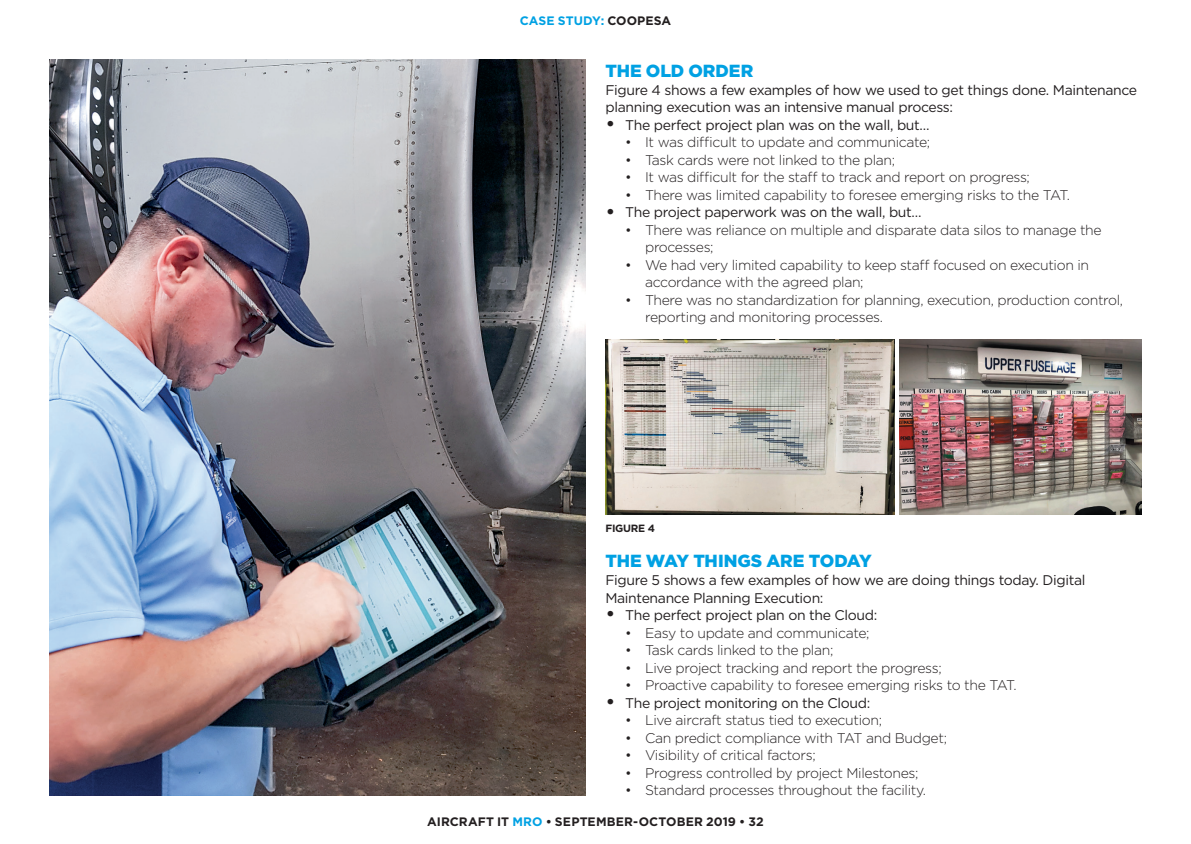
<style>
.page{position:relative;width:1191px;height:844px;background:#fff}
.page>*{position:absolute;margin:0;border:0;box-sizing:border-box;transform-origin:0 0}
.MAIN_Crosshead_1{font:900 17.5px "Gotham";letter-spacing:-.005em;color:#00a1e3}
.MAIN_Body_Copy_Bulle{font:300 14px/17.5px "Gotham";letter-spacing:-.025em;color:#231f20}
.MAIN_Body_Copy_No_In{font:14px/17.5px "Gotham";letter-spacing:-.025em;color:#231f20}
.MAIN_Crosshead_2{font:700 12.25px "Gotham";letter-spacing:.01em;color:#231f20}
.MAIN_Crosshead_2-2{font:700 12.25px "Gotham";letter-spacing:.005em;color:#00a1e3}
.MAIN_CAPTION{font:700 10.5px "Gotham";letter-spacing:-.025em;color:#231f20}
.s1{color:#231f20}
.s2{font-size:21px}
.s3{color:#00a1e3}
</style>
<div class="page">
<img style="left:605px;top:340px;width:290px;height:175px">
<img style="left:900px;top:340px;width:241px;height:175px">
<img style="left:50px;top:60px;width:535px;height:735px">
<p class="MAIN_Crosshead_2-2" style="left:520px;top:12px;width:153px">CASE STUDY: <span class="s1">COOPESA</span></p>
<p class="MAIN_Crosshead_1" style="left:605px;top:59px;width:149px">THE OLD ORDER</p>
<p class="MAIN_Body_Copy_No_In" style="left:605px;top:81px;width:533px">Figure 4 shows a few examples of how we used to get things done. Maintenance planning execution was an intensive manual process:</p>
<p class="MAIN_Body_Copy_No_In" style="left:605px;top:116px;width:326px"><span class="s2">•</span> The perfect project plan was on the wall, but…</p>
<p class="MAIN_Body_Copy_Bulle" style="left:625px;top:133px;width:306px">• It was difficult to update and communicate;</p>
<p class="MAIN_Body_Copy_Bulle" style="left:625px;top:150px;width:271px">• Task cards were not linked to the plan;</p>
<p class="MAIN_Body_Copy_Bulle" style="left:625px;top:168px;width:406px">• It was difficult for the staff to track and report on progress;</p>
<p class="MAIN_Body_Copy_Bulle" style="left:625px;top:185px;width:446px">• There was limited capability to foresee emerging risks to the TAT.</p>
<p class="MAIN_Body_Copy_No_In" style="left:605px;top:203px;width:318px"><span class="s2">•</span> The project paperwork was on the wall, but…</p>
<p class="MAIN_Body_Copy_Bulle" style="left:645px;top:220px;width:458px;text-indent:-20px">• There was reliance on multiple and disparate data silos to manage the processes;</p>
<p class="MAIN_Body_Copy_Bulle" style="left:645px;top:255px;width:445px;text-indent:-20px">• We had very limited capability to keep staff focused on execution in accordance with the agreed plan;</p>
<p class="MAIN_Body_Copy_Bulle" style="left:645px;top:290px;width:479px;text-indent:-20px">• There was no standardization for planning, execution, production control, reporting and monitoring processes.</p>
<p class="MAIN_CAPTION" style="left:605px;top:521px;width:51px">FIGURE 4</p>
<p class="MAIN_Crosshead_1" style="left:605px;top:549px;width:268px">THE WAY THINGS ARE TODAY</p>
<p class="MAIN_Body_Copy_No_In" style="left:605px;top:571px;width:481px">Figure 5 shows a few examples of how we are doing things today. Digital<br>Maintenance Planning Execution:</p>
<p class="MAIN_Body_Copy_No_In" style="left:605px;top:606px;width:273px"><span class="s2">•</span> The perfect project plan on the Cloud:</p>
<p class="MAIN_Body_Copy_Bulle" style="left:625px;top:623px;width:246px">• Easy to update and communicate;</p>
<p class="MAIN_Body_Copy_Bulle" style="left:625px;top:640px;width:210px">• Task cards linked to the plan;</p>
<p class="MAIN_Body_Copy_Bulle" style="left:625px;top:658px;width:318px">• Live project tracking and report the progress;</p>
<p class="MAIN_Body_Copy_Bulle" style="left:625px;top:675px;width:393px">• Proactive capability to foresee emerging risks to the TAT.</p>
<p class="MAIN_Body_Copy_No_In" style="left:605px;top:693px;width:266px"><span class="s2">•</span> The project monitoring on the Cloud:</p>
<p class="MAIN_Body_Copy_Bulle" style="left:625px;top:710px;width:258px">• Live aircraft status tied to execution;</p>
<p class="MAIN_Body_Copy_Bulle" style="left:625px;top:728px;width:323px">• Can predict compliance with TAT and Budget;</p>
<p class="MAIN_Body_Copy_Bulle" style="left:625px;top:745px;width:192px">• Visibility of critical factors;</p>
<p class="MAIN_Body_Copy_Bulle" style="left:625px;top:763px;width:295px">• Progress controlled by project Milestones;</p>
<p class="MAIN_Body_Copy_Bulle" style="left:625px;top:780px;width:302px">• Standard processes throughout the facility.</p>
<p class="MAIN_Crosshead_2" style="left:427px;top:813px;width:338px">AIRCRAFT IT <span class="s3">MRO</span> • SEPTEMBER-OCTOBER 2019 • 32</p>
</div>
